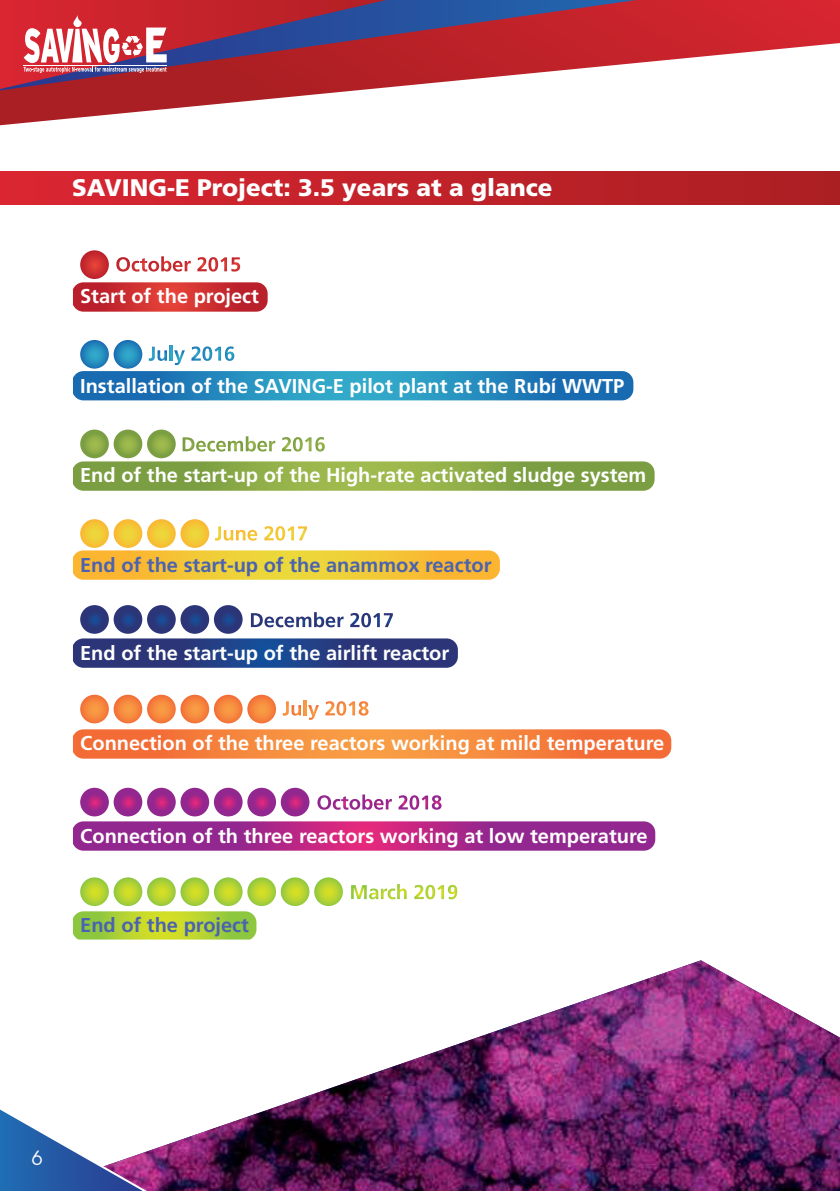
<style>
.page{position:relative;width:840px;height:1191px;background:#fff}
.page>*{position:absolute;margin:0;border:0;box-sizing:border-box;transform-origin:0 0}
.t1{font:900 24px "Frutiger LT Std";color:#fff}
.t2{font:700 20px "Frutiger LT Std";color:#fff}
.t3{font:700 20px "Frutiger LT Std";color:#4b63ae}
.t4{font:20px "Avant Garde IT Cby BT";color:#fff}
</style>
<div class="page">
<img style="left:182px;top:960px;width:657px;height:231px">
<svg style="left:0;top:1109px;width:182px;height:82px"></svg>
<svg style="left:0;top:0;width:839px;height:125px"></svg>
<svg style="left:0;top:0;width:636px;height:91px"></svg>
<svg style="left:0;top:0;width:386px;height:89px;background:#a73d53"></svg>
<svg style="left:73px;top:282px;width:194px;height:30px;background:#cc3437"></svg>
<svg style="left:73px;top:911px;width:183px;height:28px;background:#afd239"></svg>
<svg style="left:73px;top:371px;width:560px;height:29px;background:#2487bc"></svg>
<svg style="left:73px;top:461px;width:581px;height:30px;background:#8baa4b"></svg>
<svg style="left:73px;top:550px;width:426px;height:30px;background:#f4c63b"></svg>
<svg style="left:73px;top:638px;width:384px;height:30px;background:#2c4082"></svg>
<svg style="left:73px;top:729px;width:598px;height:29px;background:#f5843f"></svg>
<svg style="left:73px;top:821px;width:582px;height:29px;background:#a62a8c"></svg>
<svg style="left:80px;top:250px;width:29px;height:29px"></svg>
<svg style="left:80px;top:340px;width:29px;height:29px"></svg>
<svg style="left:114px;top:340px;width:28px;height:29px"></svg>
<svg style="left:80px;top:429px;width:29px;height:29px"></svg>
<svg style="left:114px;top:429px;width:28px;height:29px"></svg>
<svg style="left:147px;top:429px;width:29px;height:29px"></svg>
<svg style="left:80px;top:519px;width:29px;height:29px"></svg>
<svg style="left:114px;top:519px;width:28px;height:29px"></svg>
<svg style="left:147px;top:519px;width:29px;height:29px"></svg>
<svg style="left:180px;top:519px;width:29px;height:29px"></svg>
<svg style="left:80px;top:605px;width:29px;height:29px"></svg>
<svg style="left:114px;top:605px;width:28px;height:29px"></svg>
<svg style="left:147px;top:605px;width:29px;height:29px"></svg>
<svg style="left:180px;top:605px;width:29px;height:29px"></svg>
<svg style="left:214px;top:605px;width:28px;height:29px"></svg>
<svg style="left:80px;top:694px;width:29px;height:29px"></svg>
<svg style="left:114px;top:694px;width:28px;height:29px"></svg>
<svg style="left:147px;top:694px;width:29px;height:29px"></svg>
<svg style="left:180px;top:694px;width:29px;height:29px"></svg>
<svg style="left:214px;top:694px;width:28px;height:29px"></svg>
<svg style="left:247px;top:694px;width:29px;height:29px"></svg>
<svg style="left:80px;top:787px;width:29px;height:29px"></svg>
<svg style="left:114px;top:787px;width:28px;height:29px"></svg>
<svg style="left:147px;top:787px;width:29px;height:29px"></svg>
<svg style="left:180px;top:787px;width:29px;height:29px"></svg>
<svg style="left:214px;top:787px;width:28px;height:29px"></svg>
<svg style="left:247px;top:787px;width:29px;height:29px"></svg>
<svg style="left:280px;top:787px;width:29px;height:29px"></svg>
<svg style="left:80px;top:877px;width:29px;height:29px"></svg>
<svg style="left:114px;top:877px;width:28px;height:29px"></svg>
<svg style="left:147px;top:877px;width:29px;height:29px"></svg>
<svg style="left:180px;top:877px;width:29px;height:29px"></svg>
<svg style="left:214px;top:877px;width:28px;height:29px"></svg>
<svg style="left:247px;top:877px;width:29px;height:29px"></svg>
<svg style="left:280px;top:877px;width:29px;height:29px"></svg>
<svg style="left:314px;top:877px;width:29px;height:29px"></svg>
<svg style="left:116px;top:256px;width:75px;height:15px"></svg>
<svg style="left:197px;top:257px;width:43px;height:14px"></svg>
<svg style="left:149px;top:346px;width:36px;height:19px"></svg>
<svg style="left:191px;top:346px;width:43px;height:15px"></svg>
<svg style="left:182px;top:436px;width:93px;height:15px"></svg>
<svg style="left:282px;top:437px;width:42px;height:14px"></svg>
<svg style="left:215px;top:526px;width:42px;height:14px"></svg>
<svg style="left:264px;top:526px;width:43px;height:14px"></svg>
<svg style="left:251px;top:612px;width:92px;height:15px"></svg>
<svg style="left:350px;top:613px;width:42px;height:14px"></svg>
<svg style="left:283px;top:700px;width:36px;height:20px"></svg>
<svg style="left:325px;top:701px;width:43px;height:14px"></svg>
<svg style="left:317px;top:794px;width:74px;height:15px"></svg>
<svg style="left:398px;top:795px;width:43px;height:14px"></svg>
<svg style="left:351px;top:884px;width:55px;height:15px"></svg>
<svg style="left:414px;top:885px;width:43px;height:14px"></svg>
<div style="left:0;top:172px;width:839px;height:32px;background:linear-gradient(to right,#da2632,#aa1f22)"></div>
<p class="t1" style="left:72px;top:173px;width:481px">SAVING-E Project: 3.5 years at a glance</p>
<p class="t2" style="left:80px;top:285px;width:180px">Start of the project</p>
<p class="t2" style="left:80px;top:374px;width:545px">Installation of the SAVING-E pilot plant at the Rubí WWTP</p>
<p class="t2" style="left:80px;top:463px;width:567px">End of the start-up of the High-rate activated sludge system</p>
<p class="t3" style="left:80px;top:553px;width:412px">End of the start-up of the anammox reactor</p>
<p class="t2" style="left:80px;top:641px;width:370px">End of the start-up of the airlift reactor</p>
<p class="t2" style="left:80px;top:731px;width:585px">Connection of the three reactors working at mild temperature</p>
<p class="t2" style="left:80px;top:824px;width:568px">Connection of th three reactors working at low temperature</p>
<p class="t3" style="left:80px;top:913px;width:170px">End of the project</p>
<p class="t4" style="left:31px;top:1145px;width:13px">6</p>
</div>
